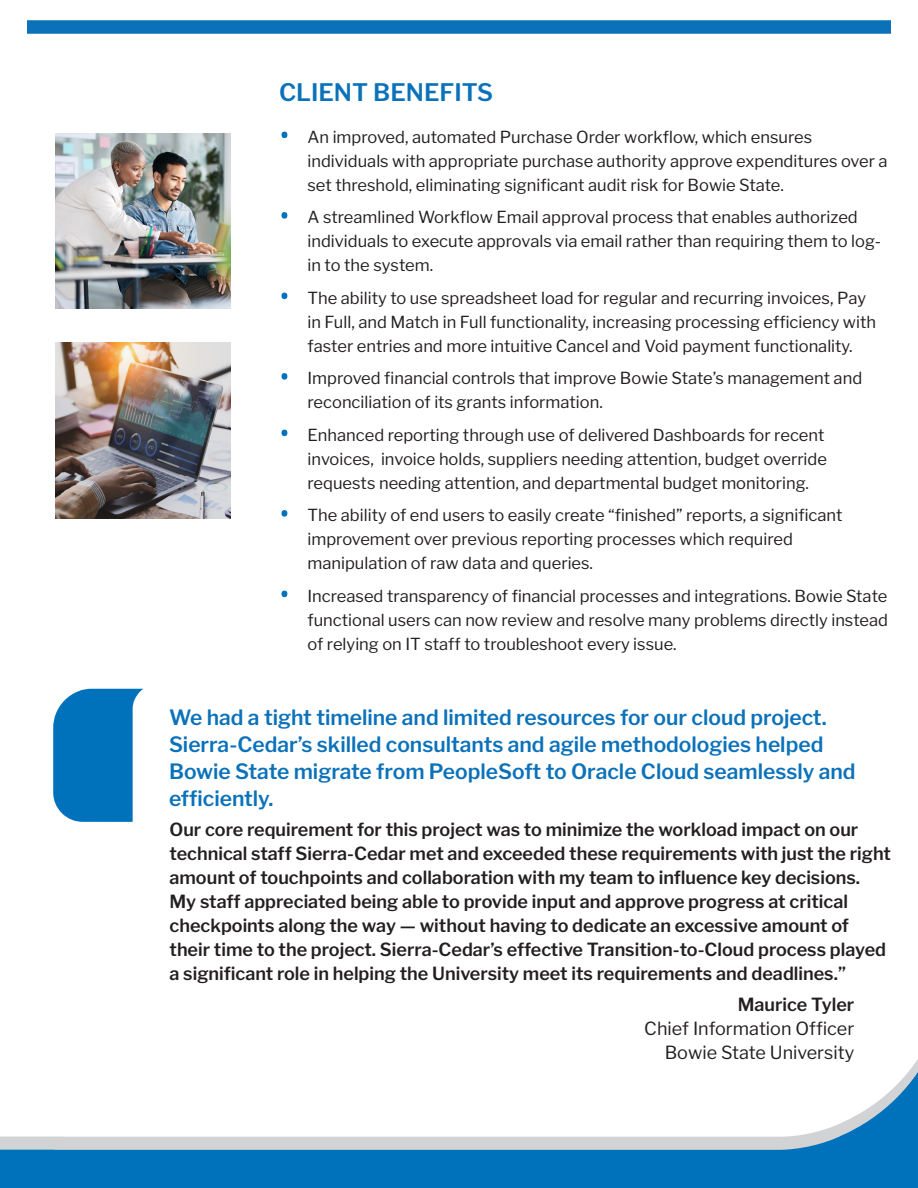
<style>
.page{position:relative;width:918px;height:1188px;background:#fff}
.page>*{position:absolute;margin:0;border:0;box-sizing:border-box;transform-origin:0 0}
.t1{font:600 24px "Libre Franklin";color:#0b72ba}
._12_16_reg-Left{font:600 21px/27px "Libre Franklin";color:#0b72ba}
._12_16_reg-Left-2{font:600 18px/24px "Libre Franklin";color:#231f20}
._12_16_reg-Left-3{font:18px "Libre Franklin";color:#231f20}
.t2{font:16.5px/24px "Libre Franklin";color:#231f20}
.s1{font-family:"Open Sans";font-weight:700;font-size:21px;color:#fff}
</style>
<div class="page">
<svg style="left:0;top:1072px;width:918px;height:116px"></svg>
<svg style="left:53px;top:688px;width:91px;height:134px"></svg>
<div style="left:27px;top:20px;width:864px;height:14px;background:#0b72ba"></div>
<img style="left:56px;top:134px;width:175px;height:175px">
<img style="left:55px;top:343px;width:176px;height:175px">
<p class="t1" style="left:279px;top:73px;width:216px">CLIENT BENEFITS</p>
<p class="t2" style="left:308px;top:125px;width:582px;text-indent:-27px"><span class="s1">•</span> An improved, automated Purchase Order workflow, which ensures individuals with appropriate purchase authority approve expenditures over a set threshold, eliminating significant audit risk for Bowie State.</p>
<p class="t2" style="left:308px;top:205px;width:575px;text-indent:-27px"><span class="s1">•</span> A streamlined Workflow Email approval process that enables authorized individuals to execute approvals via email rather than requiring them to log&shy;in to the system.</p>
<p class="t2" style="left:308px;top:286px;width:570px;text-indent:-27px"><span class="s1">•</span> The ability to use spreadsheet load for regular and recurring invoices, Pay in Full, and Match in Full functionality, increasing processing efficiency with faster entries and more intuitive Cancel and Void payment functionality.</p>
<p class="t2" style="left:308px;top:366px;width:556px;text-indent:-27px"><span class="s1">•</span> Improved financial controls that improve Bowie State’s management and reconciliation of its grants information.</p>
<p class="t2" style="left:308px;top:423px;width:521px;text-indent:-27px"><span class="s1">•</span> Enhanced reporting through use of delivered Dashboards for recent invoices, invoice holds, suppliers needing attention, budget override requests needing attention, and departmental budget monitoring.</p>
<p class="t2" style="left:308px;top:503px;width:537px;text-indent:-27px"><span class="s1">•</span> The ability of end users to easily create “finished” reports, a significant improvement over previous reporting processes which required manipulation of raw data and queries.</p>
<p class="t2" style="left:308px;top:584px;width:582px;text-align:justify;text-indent:-27px"><span class="s1">•</span> Increased transparency of financial processes and integrations. Bowie State functional users can now review and resolve many problems directly instead of relying on IT staff to troubleshoot every issue.</p>
<p class="_12_16_reg-Left" style="left:169px;top:701px;width:688px">We had a tight timeline and limited resources for our cloud project.<br>Sierra-Cedar’s skilled consultants and agile methodologies helped Bowie State migrate from PeopleSoft to Oracle Cloud seamlessly and efficiently.</p>
<p class="_12_16_reg-Left-2" style="left:170px;top:816px;width:723px">Our core requirement for this project was to minimize the workload impact on our technical staff Sierra-Cedar met and exceeded these requirements with just the right amount of touchpoints and collaboration with my team to influence key decisions.<br>My staff appreciated being able to provide input and approve progress at critical checkpoints along the way — without having to dedicate an excessive amount of their time to the project. Sierra-Cedar’s effective Transition-to-Cloud process played a significant role in helping the University meet its requirements and deadlines.”</p>
<p class="_12_16_reg-Left-2" style="left:738px;top:991px;width:118px">Maurice Tyler</p>
<p class="_12_16_reg-Left-3" style="left:644px;top:1018px;width:211px">Chief Information Officer</p>
<p class="_12_16_reg-Left-3" style="left:665px;top:1042px;width:191px">Bowie State University</p>
</div>
